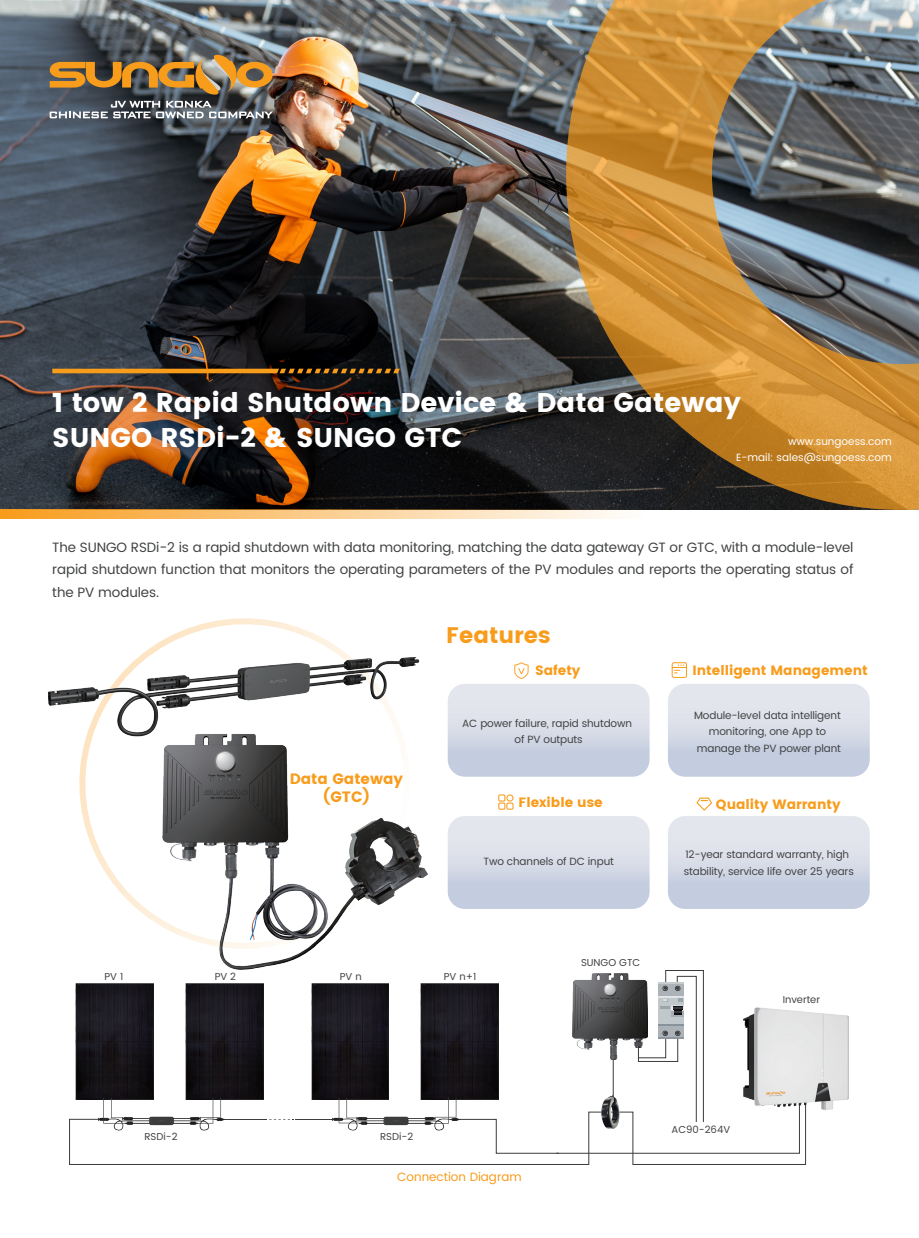
<style>
.page{position:relative;width:919px;height:1238px;background:#fff}
.page>*{position:absolute;margin:0;border:0;box-sizing:border-box;transform-origin:0 0}
.t1{font:27px/34.8px "Poppins";color:#fff}
.t2{font:22.5px "Poppins";color:#f89c1c}
.t3{font:15px/18px "Poppins";color:#f89c1c;text-align:center}
.t4{font:13.5px/22.2px "Poppins";letter-spacing:-.005em;color:#414243;text-align:justify}
.t5{font:13.5px "Poppins";color:#f89c1c}
.t6{font:12px "Poppins";color:#f89c1c}
.t7{font:10.5px/16.4px "Poppins";letter-spacing:-.01em;color:#414243;text-align:center}
.t8{font:10.5px/16.2px "Poppins";color:#fff;text-align:right}
.t9{font:10.05px "Poppins";color:#414243}
.s1{font-family:"Helvetica";font-weight:900}
</style>
<div class="page">
<svg style="left:79px;top:618px;width:261px;height:307px"></svg>
<img style="left:0;top:0;width:566px;height:509px">
<svg style="left:566px;top:0;width:352px;height:510px;background:#8f734a"></svg>
<svg style="left:0;top:509px;width:643px;height:9px;background:#eec081"></svg>
<svg style="left:52px;top:368px;width:348px;height:5px;background:#b7751a"></svg>
<img style="left:48px;top:649px;width:372px;height:91px">
<img style="left:159px;top:728px;width:269px;height:241px">
<img style="left:806px;top:1012px;width:42px;height:97px">
<svg style="left:69px;top:969px;width:737px;height:195px"></svg>
<hr style="left:225px;top:1118px;width:39px;height:1px;background:#3b3c3c">
<hr style="left:295px;top:1118px;width:37px;height:1px;background:#3b3c3c">
<svg style="left:668px;top:662px;width:201px;height:114px"></svg>
<svg style="left:447px;top:816px;width:202px;height:92px;background:#d5dbe7"></svg>
<svg style="left:498px;top:794px;width:15px;height:15px"></svg>
<svg style="left:668px;top:816px;width:201px;height:92px;background:#d5dae6"></svg>
<svg style="left:447px;top:662px;width:202px;height:114px"></svg>
<svg style="left:696px;top:797px;width:16px;height:13px"></svg>
<svg style="left:50px;top:101px;width:223px;height:17px;background:#767c82"></svg>
<svg style="left:50px;top:55px;width:222px;height:40px;background:#927345"></svg>
<h1 class="t1" style="left:52px;top:385px;width:690px">1 tow 2 Rapid Shutdown Device <span class="s1">&amp;</span> Data Gateway<br>SUNGO RSDi-2 <span class="s1">&amp;</span> SUNGO GTC</h1>
<p class="t8" style="left:736px;top:433px;width:157px">www.sungoess.com<br>E-mail: sales@sungoess.com</p>
<p class="t4" style="left:52px;top:536px;width:802px">The SUNGO RSDi-2 is a rapid shutdown with data monitoring, matching the data gateway GT or GTC, with a module-level rapid shutdown function that monitors the operating parameters of the PV modules and reports the operating status of the PV modules.</p>
<h2 class="t2" style="left:446px;top:622px;width:106px">Features</h2>
<p class="t5" style="left:535px;top:662px;width:47px">Safety</p>
<p class="t3" style="left:290px;top:769px;width:115px">Data Gateway (GTC)</p>
<p class="t7" style="left:462px;top:715px;width:171px">AC power failure, rapid shutdown of PV outputs</p>
<p class="t5" style="left:518px;top:794px;width:86px">Flexible use</p>
<p class="t7" style="left:483px;top:853px;width:132px">Two channels of DC input</p>
<p class="t9" style="left:581px;top:954px;width:61px">SUNGO GTC</p>
<p class="t9" style="left:104px;top:968px;width:20px">PV 1</p>
<p class="t9" style="left:215px;top:968px;width:23px">PV 2</p>
<p class="t9" style="left:340px;top:968px;width:23px">PV n</p>
<p class="t9" style="left:444px;top:968px;width:34px">PV n+1</p>
<p class="t5" style="left:692px;top:662px;width:177px">Intelligent Management</p>
<p class="t7" style="left:694px;top:707px;width:148px">Module-level data intelligent monitoring, one App to manage the PV power plant</p>
<p class="t5" style="left:716px;top:796px;width:126px">Quality Warranty</p>
<p class="t7" style="left:683px;top:846px;width:172px;text-align:left">12-year standard warranty, high stability, service life over 25 years</p>
<p class="t9" style="left:782px;top:991px;width:39px">Inverter</p>
<p class="t9" style="left:144px;top:1128px;width:35px">RSDi-2</p>
<p class="t9" style="left:380px;top:1128px;width:35px">RSDi-2</p>
<p class="t6" style="left:397px;top:1168px;width:126px">Connection Diagram</p>
<p class="t9" style="left:671px;top:1122px;width:60px">AC90-264V</p>
</div>
